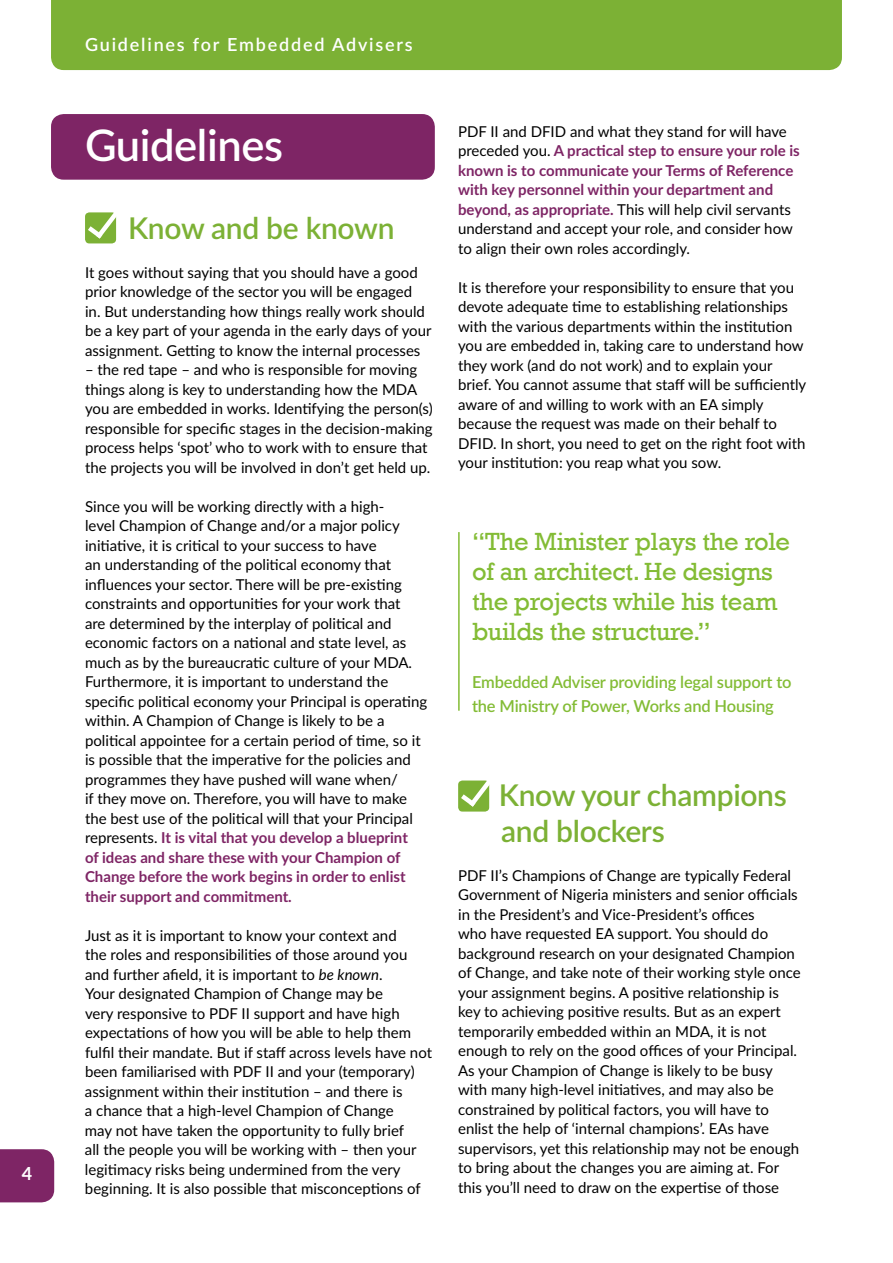
<style>
.page{position:relative;width:893px;height:1263px;background:#fff}
.page>*{position:absolute;margin:0;border:0;box-sizing:border-box;transform-origin:0 0}
.t1{font:600 43.5px "Lato";letter-spacing:-.01em;color:#fff}
.t2{font:600 30px/36px "Lato";letter-spacing:-.01em;color:#7cb135}
.t3{font:25.5px/30px "Rockwell";letter-spacing:-.01em;color:#83bc35}
.t4{font:600 18px "Lato";letter-spacing:.1em;color:#fff}
.t5{font:700 18px "Lato";color:#fff}
.t6{font:600 16.5px/24px "Lato";letter-spacing:-.01em;color:#83bc35}
.t7{font:15px/19.5px "Lato";color:#000}
.s1{font-weight:700;color:#7e2565}
.s2{font-style:italic}
</style>
<div class="page">
<div style="left:51px;top:114px;width:384px;height:66px;background:#7e2565;border-radius:13px"></div>
<div style="left:51px;top:0;width:791px;height:70px;background:#7cb135"></div>
<div style="left:0;top:1149px;width:54px;height:53px;background:#7e2565"></div>
<hr style="left:458px;top:532px;width:2px;height:179px;background:#83bc35">
<svg style="left:85px;top:212px;width:32px;height:31px"></svg>
<svg style="left:458px;top:780px;width:32px;height:32px"></svg>
<p class="t5" style="left:22px;top:1160px;width:12px">4</p>
<p class="t4" style="left:85px;top:31px;width:329px">Guidelines for Embedded Advisers</p>
<h1 class="t1" style="left:85px;top:113px;width:199px">Guidelines</h1>
<h2 class="t2" style="left:128px;top:209px;width:268px">Know and be known</h2>
<p class="t7" style="left:85px;top:262px;width:348px">It goes without saying that you should have a good prior knowledge of the sector you will be engaged<br>in. But understanding how things really work should be a key part of your agenda in the early days of your assignment. Getting to know the internal processes</p>
<p class="t7" style="left:85px;top:359px;width:349px">– the red tape – and who is responsible for moving things along is key to understanding how the MDA you are embedded in works. Identifying the person(s) responsible for specific stages in the decision-making process helps ‘spot’ who to work with to ensure that the projects you will be involved in don’t get held up.</p>
<p class="t7" style="left:85px;top:496px;width:344px">Since you will be working directly with a high-<br>level Champion of Change and/or a major policy initiative, it is critical to your success to have<br>an understanding of the political economy that influences your sector. There will be pre-existing constraints and opportunities for your work that<br>are determined by the interplay of political and economic factors on a national and state level, as much as by the bureaucratic culture of your MDA.<br>Furthermore, it is important to understand the specific political economy your Principal is operating within. A Champion of Change is likely to be a political appointee for a certain period of time, so it is possible that the imperative for the policies and programmes they have pushed will wane when/<br>if they move on. Therefore, you will have to make the best use of the political will that your Principal represents. <span class="s1">It is vital that you develop a blueprint<br>of ideas and share these with your Champion of Change before the work begins in order to enlist their support and commitment.</span></p>
<p class="t7" style="left:85px;top:925px;width:349px">Just as it is important to know your context and<br>the roles and responsibilities of those around you and further afield, it is important to <span class="s2">be known</span>.<br>Your designated Champion of Change may be<br>very responsive to PDF II support and have high expectations of how you will be able to help them fulfil their mandate. But if staff across levels have not been familiarised with PDF II and your (temporary) assignment within their institution – and there is<br>a chance that a high-level Champion of Change<br>may not have taken the opportunity to fully brief<br>all the people you will be working with – then your legitimacy risks being undermined from the very beginning. It is also possible that misconceptions of</p>
<p class="t7" style="left:458px;top:121px;width:343px">PDF II and DFID and what they stand for will have preceded you. <span class="s1">A practical step to ensure your role is known is to communicate your Terms of Reference with key personnel within your department and beyond, as appropriate.</span> This will help civil servants understand and accept your role, and consider how to align their own roles accordingly.</p>
<p class="t7" style="left:458px;top:277px;width:350px">It is therefore your responsibility to ensure that you devote adequate time to establishing relationships with the various departments within the institution you are embedded in, taking care to understand how they work (and do not work) and to explain your brief. You cannot assume that staff will be sufficiently aware of and willing to work with an EA simply because the request was made on their behalf to DFID. In short, you need to get on the right foot with your institution: you reap what you sow.</p>
<h3 class="t3" style="left:472px;top:527px;width:320px">“The Minister plays the role of an architect. He designs the projects while his team builds the structure.”</h3>
<p class="t6" style="left:472px;top:669px;width:321px">Embedded Adviser providing legal support to the Ministry of Power, Works and Housing</p>
<h2 class="t2" style="left:499px;top:775px;width:290px">Know your champions and blockers</h2>
<p class="t7" style="left:458px;top:865px;width:344px">PDF II’s Champions of Change are typically Federal Government of Nigeria ministers and senior officials in the President’s and Vice-President’s offices<br>who have requested EA support. You should do background research on your designated Champion of Change, and take note of their working style once your assignment begins. A positive relationship is key to achieving positive results. But as an expert temporarily embedded within an MDA, it is not enough to rely on the good offices of your Principal.<br>As your Champion of Change is likely to be busy with many high-level initiatives, and may also be constrained by political factors, you will have to enlist the help of ‘internal champions’. EAs have supervisors, yet this relationship may not be enough to bring about the changes you are aiming at. For this you’ll need to draw on the expertise of those</p>
</div>
